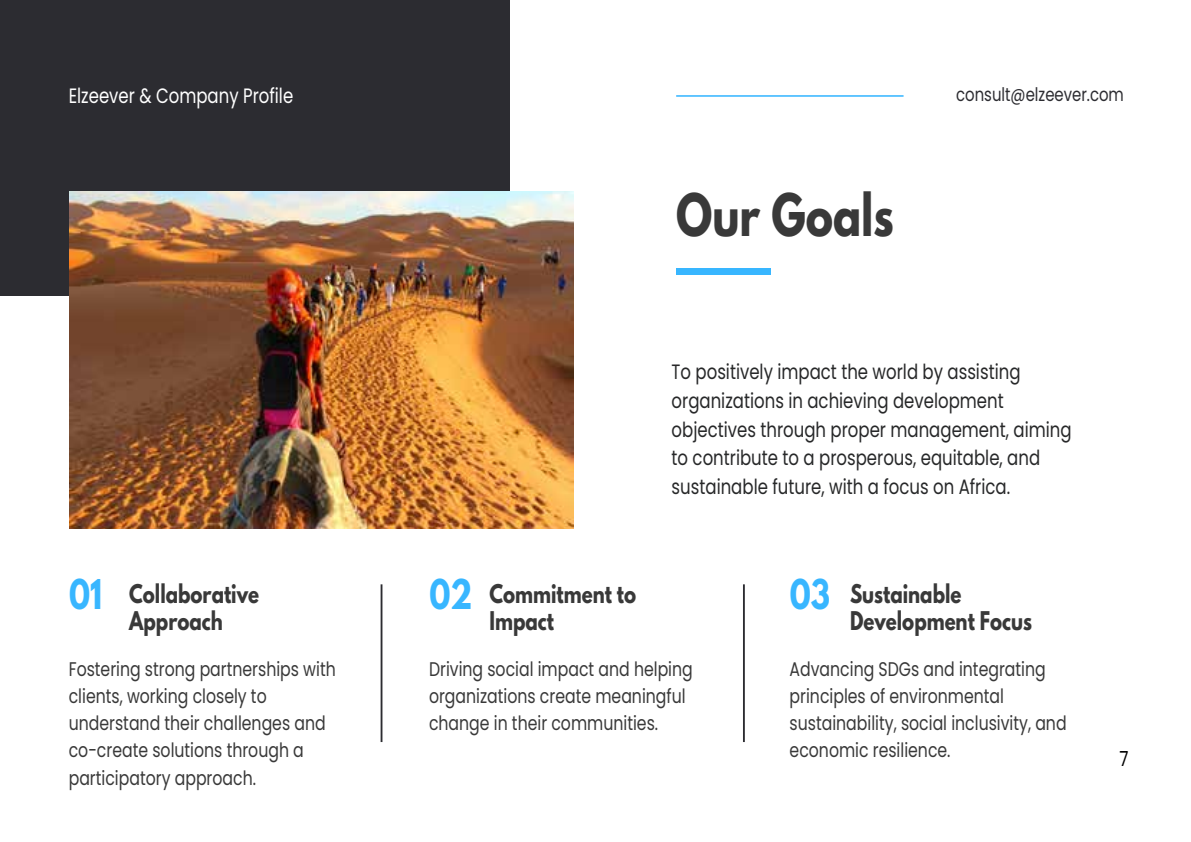
<style>
.page{position:relative;width:1191px;height:842px;background:#fff}
.page>*{position:absolute;margin:0;border:0;box-sizing:border-box;transform-origin:0 0}
.t1{font:700 52px "League Spartan";color:#393939;scale:.8 1}
.t2{font:700 36.4px "League Spartan";color:#38b6ff;scale:.8 1}
.t3{font:700 22.8px/27.2px "League Spartan";color:#393939;scale:.8 1}
.t4{font:20.8px/28.8px "Poppins";color:#272829;scale:.8 1}
.t5{font:20.8px "Poppins";color:#fff;scale:.8 1}
.t6{font:20.8px "Poppins";color:#000;scale:.8 1}
.t7{font:19.8px/27.2px "Poppins";color:#393939;scale:.8 1}
.t8{font:18.8px "Poppins";color:#2c2c31;scale:.8 1}
.s1{font-size:36.4px;color:#38b6ff}
</style>
<div class="page">
<div style="left:676px;top:269px;width:94px;height:6px;background:#38b6ff"></div>
<div style="left:0;top:0;width:509px;height:295px;background:#2c2c31"></div>
<img style="left:69px;top:191px;width:504px;height:338px">
<hr style="left:676px;top:95px;width:227px;height:2px;background:#38b6ff">
<hr style="left:380px;top:584px;width:2px;height:158px;background:#2c2c31">
<hr style="left:743px;top:584px;width:2px;height:158px;background:#2c2c31">
<p class="t5" style="left:69px;top:84px;width:282px">Elzeever &amp; Company Profile</p>
<p class="t8" style="left:956px;top:84px;width:211px">consult@elzeever.com</p>
<h1 class="t1" style="left:676px;top:174px;width:274px">Our Goals</h1>
<p class="t4" style="left:671px;top:357px;width:501px">To positively impact the world by assisting organizations in achieving development objectives through proper management, aiming to contribute to a prosperous, equitable, and sustainable future, with a focus on Africa.</p>
<p class="t3" style="left:69px;top:580px;width:239px"><span class="s1">01</span> Collaborative</p>
<h2 class="t2" style="left:429px;top:565px;width:55px">02</h2>
<h2 class="t2" style="left:790px;top:565px;width:52px">03</h2>
<p class="t3" style="left:129px;top:607px;width:118px">Approach</p>
<p class="t3" style="left:489px;top:580px;width:185px">Commitment to<br>Impact</p>
<p class="t3" style="left:850px;top:580px;width:229px">Sustainable<br>Development Focus</p>
<p class="t7" style="left:69px;top:655px;width:335px">Fostering strong partnerships with clients, working closely to understand their challenges and co-create solutions through a participatory approach.</p>
<p class="t7" style="left:429px;top:655px;width:331px">Driving social impact and helping organizations create meaningful change in their communities.</p>
<p class="t7" style="left:789px;top:655px;width:348px">Advancing SDGs and integrating principles of environmental sustainability, social inclusivity, and economic resilience.</p>
<p class="t6" style="left:1119px;top:747px;width:13px">7</p>
</div>
